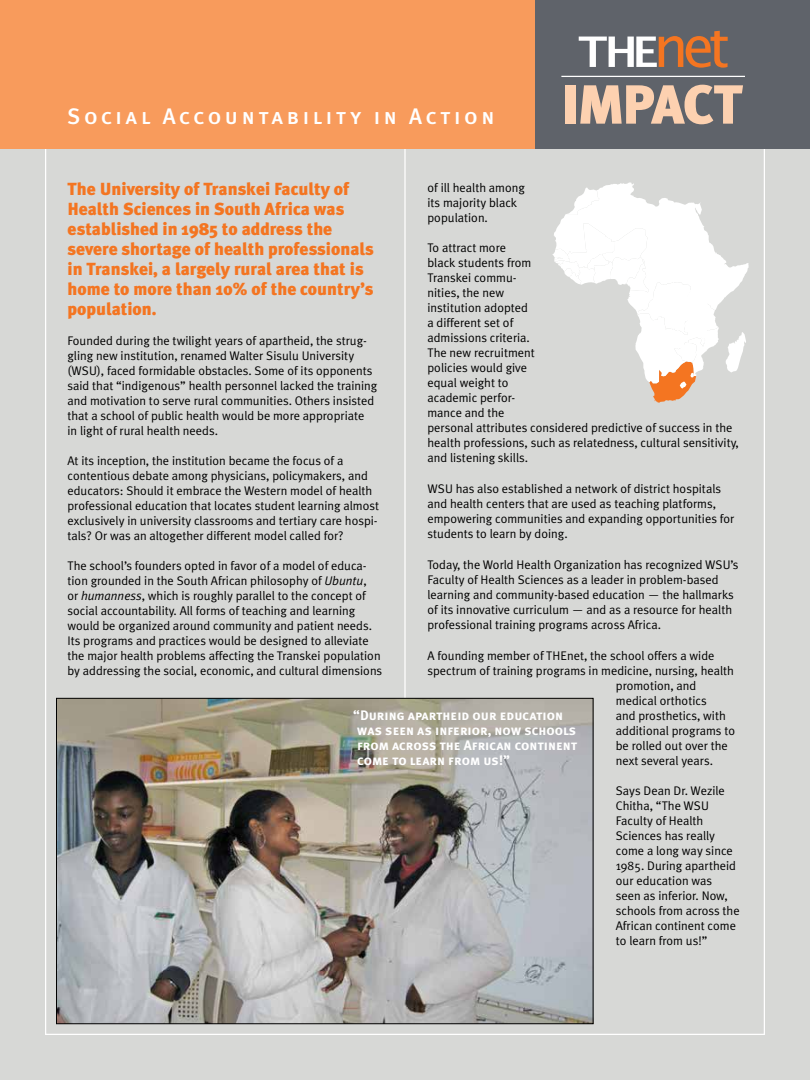
<style>
.page{position:relative;width:810px;height:1080px;background:#d7d8d6}
.page>*{position:absolute;margin:0;border:0;box-sizing:border-box;transform-origin:0 0}
.t1{font:900 55px "Meta Plus";color:#fdd1b0}
.t2{font:22.5px "Meta Plus Medium Caps";letter-spacing:.16em;color:#fff}
.t3{font:900 17.5px/20px "Meta Plus";color:#f47521}
.t4{font:13.75px/15px "Meta Plus Bold Caps";color:#fff}
.t5{font:12.5px/15px "Meta Plus Normal";color:#000}
.s1{font-style:italic}
</style>
<div class="page">
<hr style="left:404px;top:146px;width:2px;height:868px;background:#fff">
<div style="left:0;top:0;width:582px;height:148px;background:#f89b5c"></div>
<div style="left:536px;top:0;width:274px;height:148px;background:#5f636a"></div>
<svg style="left:579px;top:31px;width:149px;height:37px"></svg>
<hr style="left:561px;top:76px;width:184px;height:1px;background:#fff">
<img style="left:58px;top:700px;width:533px;height:322px">
<svg style="left:764px;top:149px;width:1px;height:269px"></svg>
<svg style="left:560px;top:182px;width:189px;height:191px"></svg>
<svg style="left:565px;top:187px;width:34px;height:28px"></svg>
<svg style="left:552px;top:224px;width:167px;height:179px"></svg>
<svg style="left:726px;top:332px;width:20px;height:40px"></svg>
<h2 class="t2" style="left:68px;top:103px;width:428px">Social Accountability in Action</h2>
<h1 class="t1" style="left:561px;top:72px;width:174px">impact</h1>
<p class="t3" style="left:68px;top:179px;width:308px">The University of Transkei Faculty of Health Sciences in South Africa was established in 1985 to address the severe shortage of health professionals in Transkei, a largely rural area that is home to more than 10% of the country’s population.</p>
<p class="t5" style="left:68px;top:333px;width:311px">Founded during the twilight years of apartheid, the strug&shy;gling new institution, renamed Walter Sisulu University (WSU), faced formidable obstacles. Some of its opponents said that “indigenous” health personnel lacked the training and motivation to serve rural communities. Others insisted that a school of public health would be more appropriate<br>in light of rural health needs.</p>
<p class="t5" style="left:68px;top:453px;width:313px">At its inception, the institution became the focus of a contentious debate among physicians, policymakers, and educators: Should it embrace the Western model of health professional education that locates student learning almost exclusively in university classrooms and tertiary care hospi&shy;tals? Or was an altogether different model called for?</p>
<p class="t5" style="left:68px;top:558px;width:316px">The school’s founders opted in favor of a model of educa&shy;tion grounded in the South African philosophy of <span class="s1">Ubuntu</span>,<br>or <span class="s1">humanness</span>, which is roughly parallel to the concept of social accountability. All forms of teaching and learning would be organized around community and patient needs.<br>Its programs and practices would be designed to alleviate the major health problems affecting the Transkei population by addressing the social, economic, and cultural dimensions</p>
<p class="t5" style="left:428px;top:180px;width:99px">of ill health among its majority black population.</p>
<p class="t5" style="left:428px;top:240px;width:313px">To attract more<br>black students from<br>Transkei commu-<br>nities, the new<br>institution adopted<br>a different set of<br>admissions criteria.<br>The new recruitment<br>policies would give<br>equal weight to<br>academic perfor-<br>mance and the<br>personal attributes considered predictive of success in the health professions, such as relatedness, cultural sensitivity, and listening skills.</p>
<p class="t5" style="left:428px;top:481px;width:308px">WSU has also established a network of district hospitals and health centers that are used as teaching platforms, empowering communities and expanding opportunities for students to learn by doing.</p>
<p class="t5" style="left:428px;top:557px;width:313px">Today, the World Health Organization has recognized WSU’s Faculty of Health Sciences as a leader in problem-based learning and community-based education — the hallmarks of its innovative curriculum — and as a resource for health professional training programs across Africa.</p>
<p class="t5" style="left:428px;top:648px;width:289px">A founding member of THEnet, the school offers a wide</p>
<p class="t5" style="left:428px;top:663px;width:308px">spectrum of training programs in medicine, nursing, health</p>
<p class="t5" style="left:616px;top:678px;width:82px">promotion, and</p>
<p class="t5" style="left:616px;top:693px;width:92px">medical orthotics</p>
<p class="t5" style="left:616px;top:708px;width:111px">and prosthetics, with</p>
<p class="t5" style="left:616px;top:723px;width:121px">additional programs to</p>
<p class="t5" style="left:616px;top:738px;width:113px">be rolled out over the</p>
<p class="t5" style="left:616px;top:753px;width:99px">next several years.</p>
<p class="t5" style="left:616px;top:783px;width:125px">Says Dean Dr. Wezile<br>Chitha, “The WSU<br>Faculty of Health<br>Sciences has really come a long way since<br>1985. During apartheid our education was seen as inferior. Now, schools from across the<br>African continent come to learn from us!”</p>
<p class="t4" style="left:353px;top:708px;width:226px">“During apartheid our education was seen as inferior, now schools from across the African continent come to learn from us!”</p>
</div>
